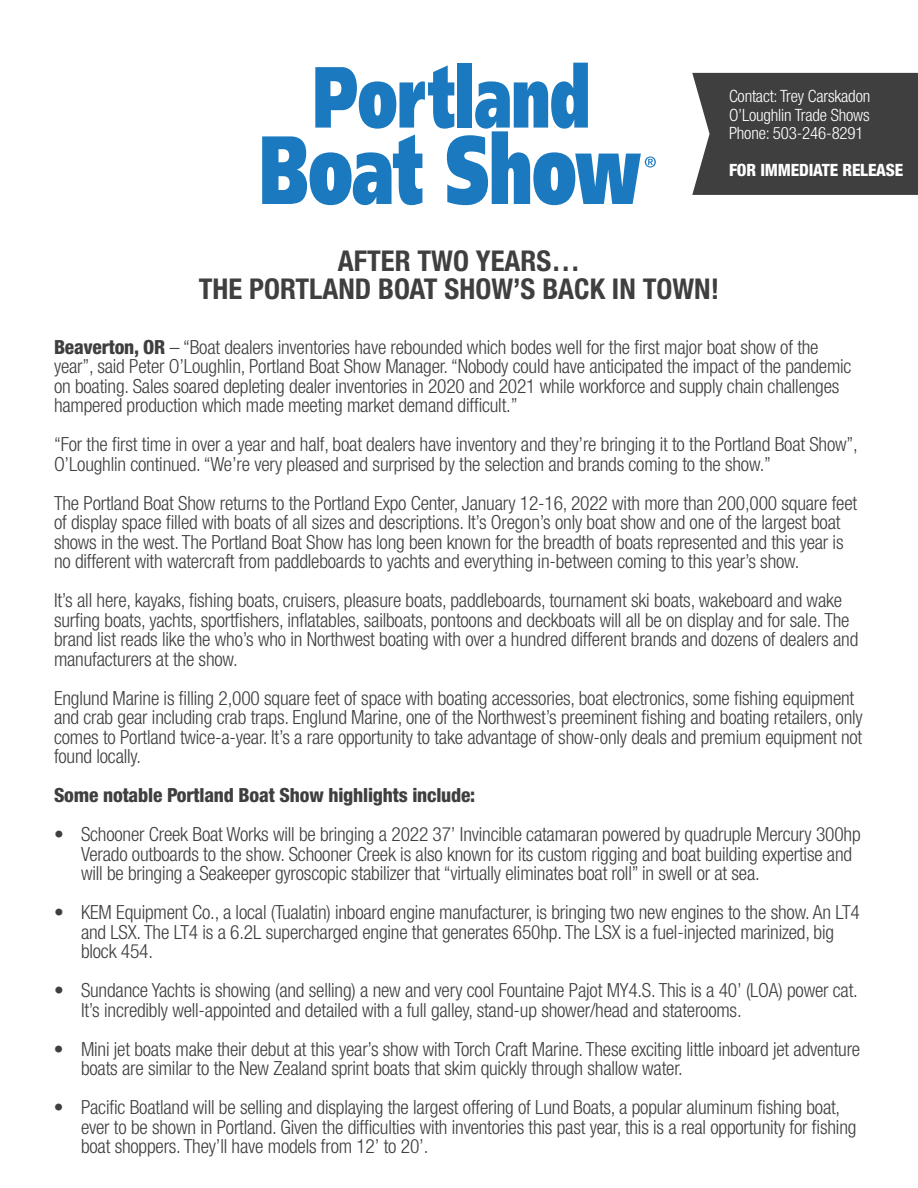
<style>
.page{position:relative;width:918px;height:1188px;background:#fff}
.page>*{position:absolute;margin:0;border:0;box-sizing:border-box;transform-origin:0 0}
.t1{font:700 condensed 28.65px/28.7px "Helvetica Neue LT Std";color:#3f3f40;text-align:center}
.t2{font:300 condensed 19.5px/19.5px "Helvetica Neue LT Std";letter-spacing:-.01em;color:#3f3f40}
.t3{font:800 condensed 19.5px "Helvetica Neue LT Std";letter-spacing:-.01em;color:#3f3f40}
.t4{font:300 condensed 16.95px/18.5px "Helvetica Neue LT Std";letter-spacing:-.01em;color:#fff;text-align:justify}
.t5{font:800 condensed 16.95px "Helvetica Neue LT Std";letter-spacing:-.01em;color:#fff}
.s1{font-weight:800}
</style>
<div class="page">
<div style="left:692px;top:73px;width:226px;height:122px;background:#3f3f40"></div>
<svg style="left:262px;top:63px;width:394px;height:142px"></svg>
<p class="t4" style="left:729px;top:87px;width:143px">Contact: Trey Carskadon O’Loughlin Trade Shows Phone: 503-246-8291</p>
<p class="t5" style="left:729px;top:160px;width:176px">FOR IMMEDIATE RELEASE</p>
<h1 class="t1" style="left:199px;top:246px;width:522px">AFTER TWO YEARS…<br>THE PORTLAND BOAT SHOW’S BACK IN TOWN!</h1>
<p class="t2" style="left:54px;top:337px;width:799px"><span class="s1">Beaverton, OR</span> – “Boat dealers inventories have rebounded which bodes well for the first major boat show of the year”, said Peter O’Loughlin, Portland Boat Show Manager. “Nobody could have anticipated the impact of the pandemic on boating. Sales soared depleting dealer inventories in 2020 and 2021 while workforce and supply chain challenges hampered production which made meeting market demand difficult.”</p>
<p class="t2" style="left:54px;top:434px;width:805px">“For the first time in over a year and half, boat dealers have inventory and they’re bringing it to the Portland Boat Show”,<br>O’Loughlin continued. “We’re very pleased and surprised by the selection and brands coming to the show.”</p>
<p class="t2" style="left:54px;top:493px;width:805px">The Portland Boat Show returns to the Portland Expo Center, January 12-16, 2022 with more than 200,000 square feet of display space filled with boats of all sizes and descriptions. It’s Oregon’s only boat show and one of the largest boat shows in the west. The Portland Boat Show has long been known for the breadth of boats represented and this year is no different with watercraft from paddleboards to yachts and everything in-between coming to this year’s show.</p>
<p class="t2" style="left:54px;top:590px;width:806px">It’s all here, kayaks, fishing boats, cruisers, pleasure boats, paddleboards, tournament ski boats, wakeboard and wake surfing boats, yachts, sportfishers, inflatables, sailboats, pontoons and deckboats will all be on display and for sale. The brand list reads like the who’s who in Northwest boating with over a hundred different brands and dozens of dealers and manufacturers at the show.</p>
<p class="t2" style="left:54px;top:688px;width:810px">Englund Marine is filling 2,000 square feet of space with boating accessories, boat electronics, some fishing equipment and crab gear including crab traps. Englund Marine, one of the Northwest’s preeminent fishing and boating retailers, only comes to Portland twice-a-year. It’s a rare opportunity to take advantage of show-only deals and premium equipment not found locally.</p>
<p class="t3" style="left:54px;top:783px;width:423px">Some notable Portland Boat Show highlights include:</p>
<p class="t2" style="left:81px;top:824px;width:781px;text-indent:-27px">• Schooner Creek Boat Works will be bringing a 2022 37’ Invincible catamaran powered by quadruple Mercury 300hp<br>Verado outboards to the show. Schooner Creek is also known for its custom rigging and boat building expertise and will be bringing a Seakeeper gyroscopic stabilizer that “virtually eliminates boat roll” in swell or at sea.</p>
<p class="t2" style="left:81px;top:902px;width:780px;text-indent:-27px">• KEM Equipment Co., a local (Tualatin) inboard engine manufacturer, is bringing two new engines to the show. An LT4 and LSX. The LT4 is a 6.2L supercharged engine that generates 650hp. The LSX is a fuel-injected marinized, big block 454.</p>
<p class="t2" style="left:81px;top:980px;width:778px;text-indent:-27px">• Sundance Yachts is showing (and selling) a new and very cool Fountaine Pajot MY4.S. This is a 40’ (LOA) power cat.<br>It’s incredibly well-appointed and detailed with a full galley, stand-up shower/head and staterooms.</p>
<p class="t2" style="left:81px;top:1039px;width:781px;text-indent:-27px">• Mini jet boats make their debut at this year’s show with Torch Craft Marine. These exciting little inboard jet adventure boats are similar to the New Zealand sprint boats that skim quickly through shallow water.</p>
<p class="t2" style="left:81px;top:1097px;width:777px;text-indent:-27px">• Pacific Boatland will be selling and displaying the largest offering of Lund Boats, a popular aluminum fishing boat, ever to be shown in Portland. Given the difficulties with inventories this past year, this is a real opportunity for fishing boat shoppers. They’ll have models from 12’ to 20’.</p>
</div>
